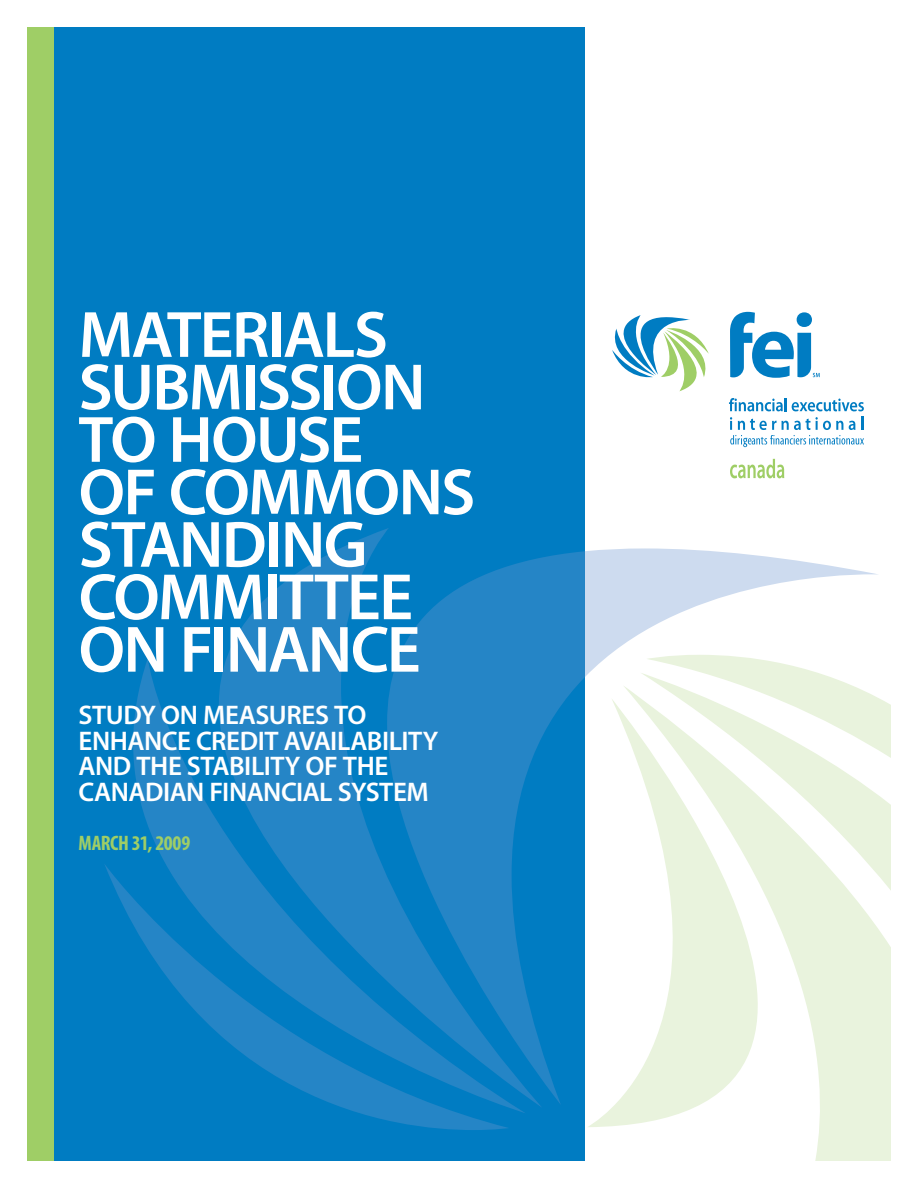
<style>
.page{position:relative;width:918px;height:1188px;background:#fff}
.page>*{position:absolute;margin:0;border:0;box-sizing:border-box;transform-origin:0 0}
.t1{font:600 66px/52.5px "Myriad Pro";letter-spacing:-.03em;color:#fff}
.t2{font:600 27px/25.5px "Myriad Pro";letter-spacing:-.015em;color:#fff}
.t3{font:700 condensed 21px "Myriad Pro";letter-spacing:-.02em;color:#9fce66}
</style>
<div class="page">
<div style="left:53px;top:27px;width:532px;height:1134px;background:#007cc2"></div>
<div style="left:27px;top:27px;width:27px;height:1134px;background:#9fce66"></div>
<div style="left:815px;top:1127px;width:76px;height:34px;background:#e9f3dd"></div>
<svg style="left:588px;top:758px;width:303px;height:369px;fill:#eaf3df"></svg>
<svg style="left:640px;top:758px;width:251px;height:133px;fill:#e9f3dd"></svg>
<svg style="left:585px;top:548px;width:306px;height:210px"></svg>
<svg style="left:542px;top:551px;width:43px;height:553px"></svg>
<svg style="left:226px;top:528px;width:316px;height:579px"></svg>
<svg style="left:133px;top:659px;width:393px;height:454px;fill:#2585c6"></svg>
<svg style="left:105px;top:863px;width:404px;height:267px"></svg>
<svg style="left:729px;top:398px;width:135px;height:13px"></svg>
<svg style="left:612px;top:312px;width:208px;height:79px"></svg>
<svg style="left:730px;top:459px;width:54px;height:19px"></svg>
<svg style="left:730px;top:417px;width:134px;height:30px"></svg>
<h1 class="t1" style="left:79px;top:307px;width:398px">MATERIALS<br>SUBMISSION<br>TO HOUSE<br>OF COMMONS<br>STANDING<br>COMMITTEE<br>ON FINANCE</h1>
<p class="t2" style="left:79px;top:702px;width:361px">STUDY ON MEASURES TO<br>ENHANCE CREDIT AVAILABILITY<br>AND THE STABILITY OF THE<br>CANADIAN FINANCIAL SYSTEM</p>
<p class="t3" style="left:79px;top:830px;width:113px">MARCH 31, 2009</p>
</div>
